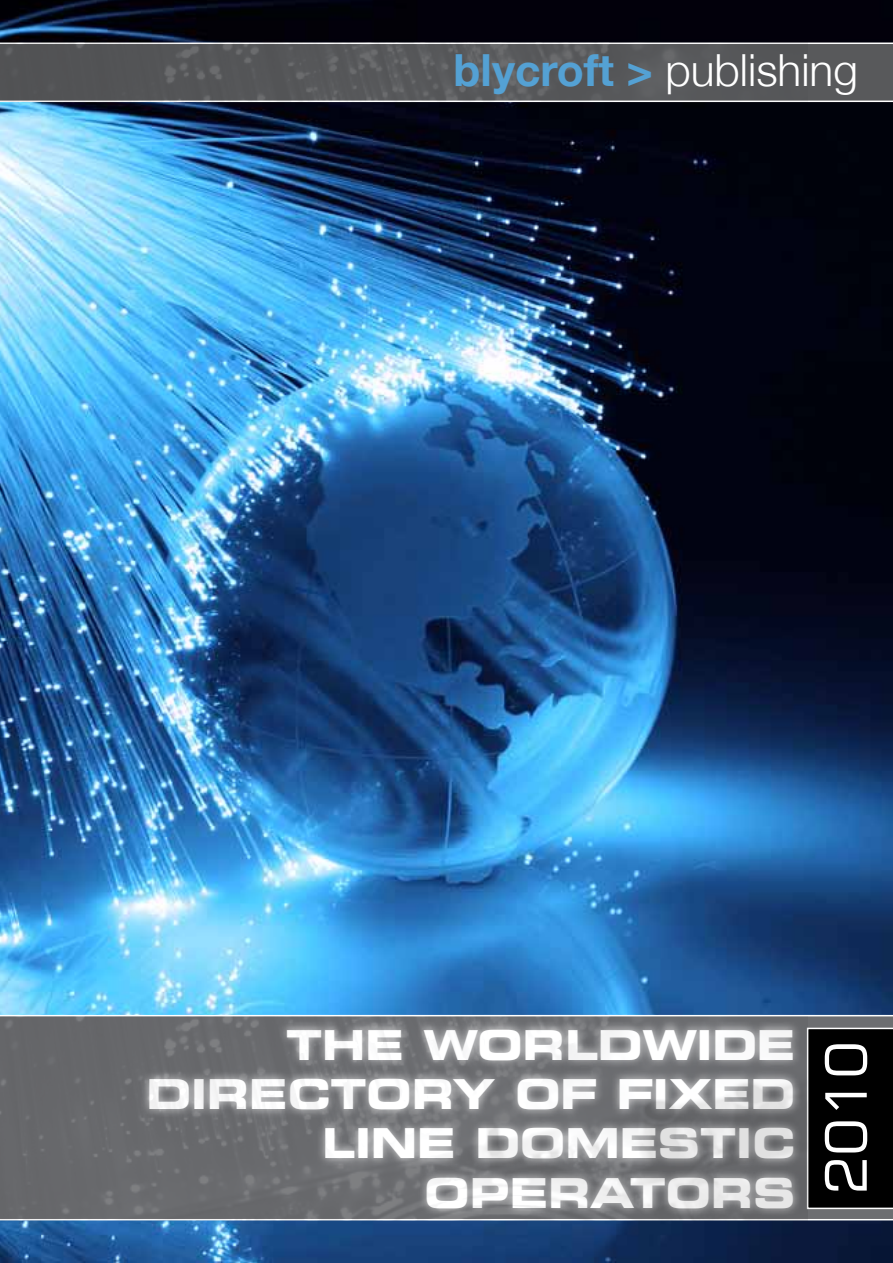
<style>
.page{position:relative;width:893px;height:1263px;background:#fff}
.page>*{position:absolute;margin:0;border:0;box-sizing:border-box;transform-origin:0 0}
.t1{font:57px "Square 721 BT";color:#fff}
.t2{font:300 44.25px "Helvetica Neue";color:#fff}
.t3{font:700 expanded 41.1px/49.3px "Square 721 BT";color:#fff;text-align:right}
.s1{font-weight:700;color:#54a1d4}
</style>
<div class="page">
<img style="left:0;top:0;width:893px;height:1263px">
<div style="left:807px;top:43px;width:86px;height:59px;background:#58595b"></div>
<div style="left:807px;top:1028px;width:86px;height:181px;background:#000"></div>
<img style="left:0;top:43px;width:807px;height:59px">
<img style="left:0;top:1016px;width:807px;height:204px">
<p class="t2" style="left:454px;top:43px;width:406px"><span class="s1">blycroft &gt;</span> publishing</p>
<p class="t3" style="left:146px;top:1020px;width:650px">THE WORLDWIDE<br>DIRECTORY OF FIXED<br>LINE DOMESTIC<br>OPERATORS</p>
<h1 class="t1" style="left:810px;top:1195px;width:156px;rotate:-90deg">2010</h1>
</div>
